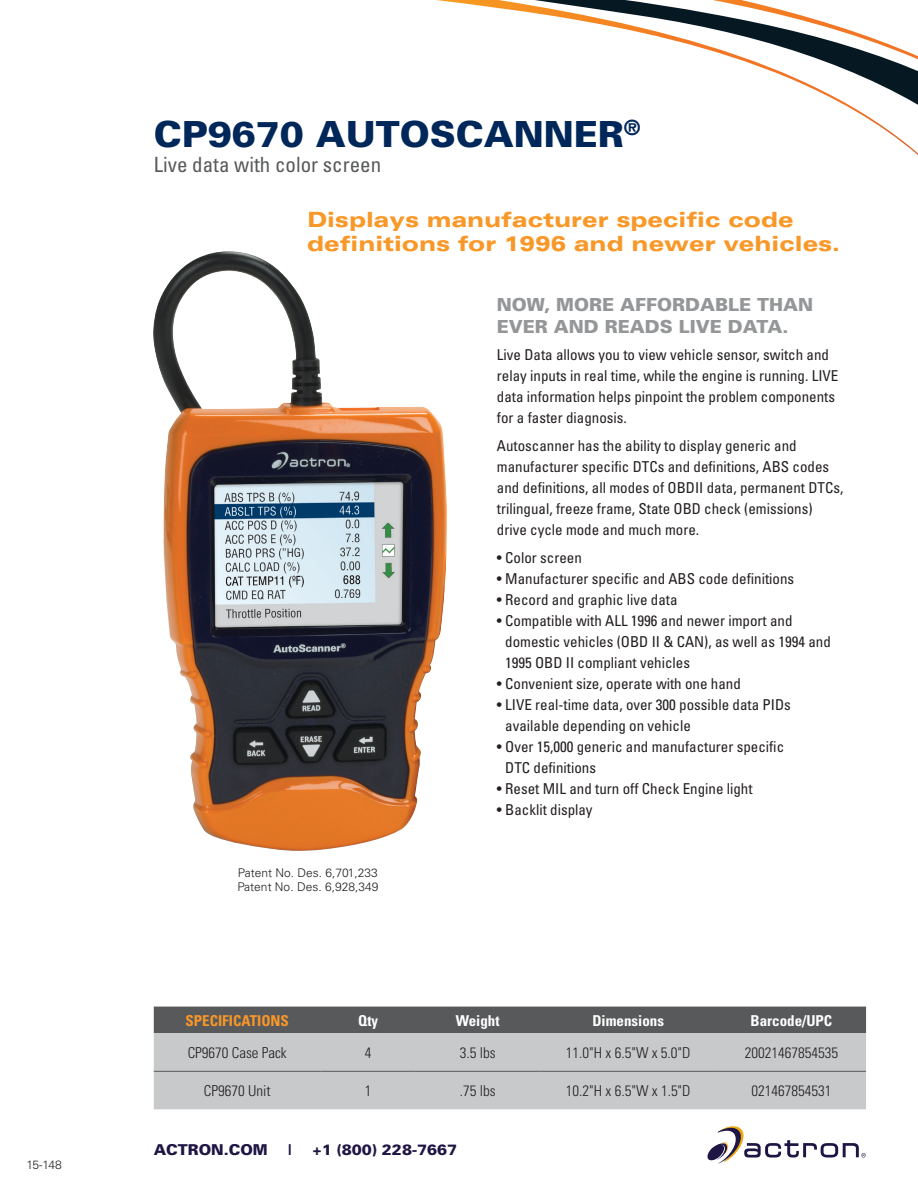
<style>
.page{position:relative;width:918px;height:1188px;background:#fff}
.page>*{position:absolute;margin:0;border:0;box-sizing:border-box;transform-origin:0 0}
.t1{font:900 36px "Univers";color:#00275a}
.t2{font:900 expanded 21px/24px "Univers LT Std";color:#f89828}
.t3{font:condensed 21px "Univers";color:#58595b}
.t4{font:900 18px/21.6px "Univers";color:#949698}
.t5{font:condensed 15px/21px "Univers";color:#231f20}
.t6{font:300 condensed 15px "Univers LT Std";color:#231f20}
.t7{font:700 condensed 15px "Univers";color:#fff}
.t8{font:900 15px "Univers";color:#1f1545}
.t9{font:700 condensed 15px "Univers";color:#f89828}
.t10{font:300 12px/14.4px "Univers LT Std";color:#231f20}
</style>
<div class="page">
<svg style="left:436px;top:0;width:482px;height:155px"></svg>
<svg style="left:713px;top:0;width:205px;height:59px"></svg>
<svg style="left:707px;top:1126px;width:159px;height:38px"></svg>
<img style="left:153px;top:251px;width:294px;height:600px">
<div style="left:154px;top:1007px;width:712px;height:26px;background:#58595b"></div>
<div style="left:154px;top:1033px;width:712px;height:76px;background:#c7c9cb"></div>
<hr style="left:154px;top:1071px;width:167px;height:1px;background:#58595b">
<hr style="left:321px;top:1071px;width:95px;height:1px;background:#58595b">
<hr style="left:416px;top:1071px;width:124px;height:1px;background:#58595b">
<hr style="left:540px;top:1071px;width:177px;height:1px;background:#58595b">
<hr style="left:717px;top:1071px;width:149px;height:1px;background:#58595b">
<p class="t10" style="left:26px;top:1157px;width:37px">15-148</p>
<h1 class="t1" style="left:154px;top:112px;width:488px">CP9670 AUTOSCANNER<sup>®</sup></h1>
<h2 class="t3" style="left:154px;top:151px;width:229px">Live data with color screen</h2>
<h2 class="t2" style="left:307px;top:208px;width:535px">Displays manufacturer specific code definitions for 1996 and newer vehicles.</h2>
<p class="t10" style="left:237px;top:865px;width:143px">Patent No. Des. 6,701,233<br>Patent No. Des. 6,928,349</p>
<p class="t4" style="left:497px;top:293px;width:318px">NOW, MORE AFFORDABLE THAN<br>EVER AND READS LIVE DATA.</p>
<p class="t5" style="left:497px;top:344px;width:343px">Live Data allows you to view vehicle sensor, switch and relay inputs in real time, while the engine is running. LIVE data information helps pinpoint the problem components for a faster diagnosis.</p>
<p class="t5" style="left:497px;top:435px;width:348px">Autoscanner has the ability to display generic and manufacturer specific DTCs and definitions, ABS codes and definitions, all modes of OBDII data, permanent DTCs, trilingual, freeze frame, State OBD check (emissions) drive cycle mode and much more.</p>
<p class="t5" style="left:497px;top:547px;width:86px">• Color screen</p>
<p class="t5" style="left:497px;top:568px;width:299px">• Manufacturer specific and ABS code definitions</p>
<p class="t5" style="left:497px;top:589px;width:182px">• Record and graphic live data</p>
<p class="t5" style="left:505px;top:610px;width:327px;text-indent:-8px">• Compatible with ALL 1996 and newer import and domestic vehicles (OBD II &amp; CAN), as well as 1994 and<br>1995 OBD II compliant vehicles</p>
<p class="t5" style="left:497px;top:673px;width:246px">• Convenient size, operate with one hand</p>
<p class="t5" style="left:505px;top:694px;width:287px;text-indent:-8px">• LIVE real-time data, over 300 possible data PIDs available depending on vehicle</p>
<p class="t5" style="left:505px;top:736px;width:281px;text-indent:-8px">• Over 15,000 generic and manufacturer specific<br>DTC definitions</p>
<p class="t5" style="left:497px;top:778px;width:257px">• Reset MIL and turn off Check Engine light</p>
<p class="t5" style="left:497px;top:799px;width:97px">• Backlit display</p>
<p class="t9" style="left:186px;top:1011px;width:105px">SPECIFICATIONS</p>
<p class="t7" style="left:358px;top:1011px;width:21px">Qty</p>
<p class="t7" style="left:456px;top:1011px;width:45px">Weight</p>
<p class="t7" style="left:592px;top:1011px;width:73px">Dimensions</p>
<p class="t7" style="left:751px;top:1011px;width:83px">Barcode/UPC</p>
<p class="t6" style="left:188px;top:1043px;width:101px">CP9670 Case Pack</p>
<p class="t6" style="left:365px;top:1043px;width:8px">4</p>
<p class="t6" style="left:460px;top:1043px;width:37px">3.5 lbs</p>
<p class="t6" style="left:566px;top:1043px;width:126px">11.0"H x 6.5"W x 5.0"D</p>
<p class="t6" style="left:745px;top:1043px;width:95px">20021467854535</p>
<p class="t6" style="left:204px;top:1081px;width:68px">CP9670 Unit</p>
<p class="t6" style="left:365px;top:1081px;width:8px">1</p>
<p class="t6" style="left:460px;top:1081px;width:37px">.75 lbs</p>
<p class="t6" style="left:566px;top:1081px;width:126px">10.2"H x 6.5"W x 1.5"D</p>
<p class="t6" style="left:752px;top:1081px;width:81px">021467854531</p>
<p class="t8" style="left:154px;top:1140px;width:116px">ACTRON.COM</p>
<p class="t8" style="left:288px;top:1140px;width:6px">|</p>
<p class="t8" style="left:312px;top:1140px;width:146px">+1 (800) 228-7667</p>
</div>
